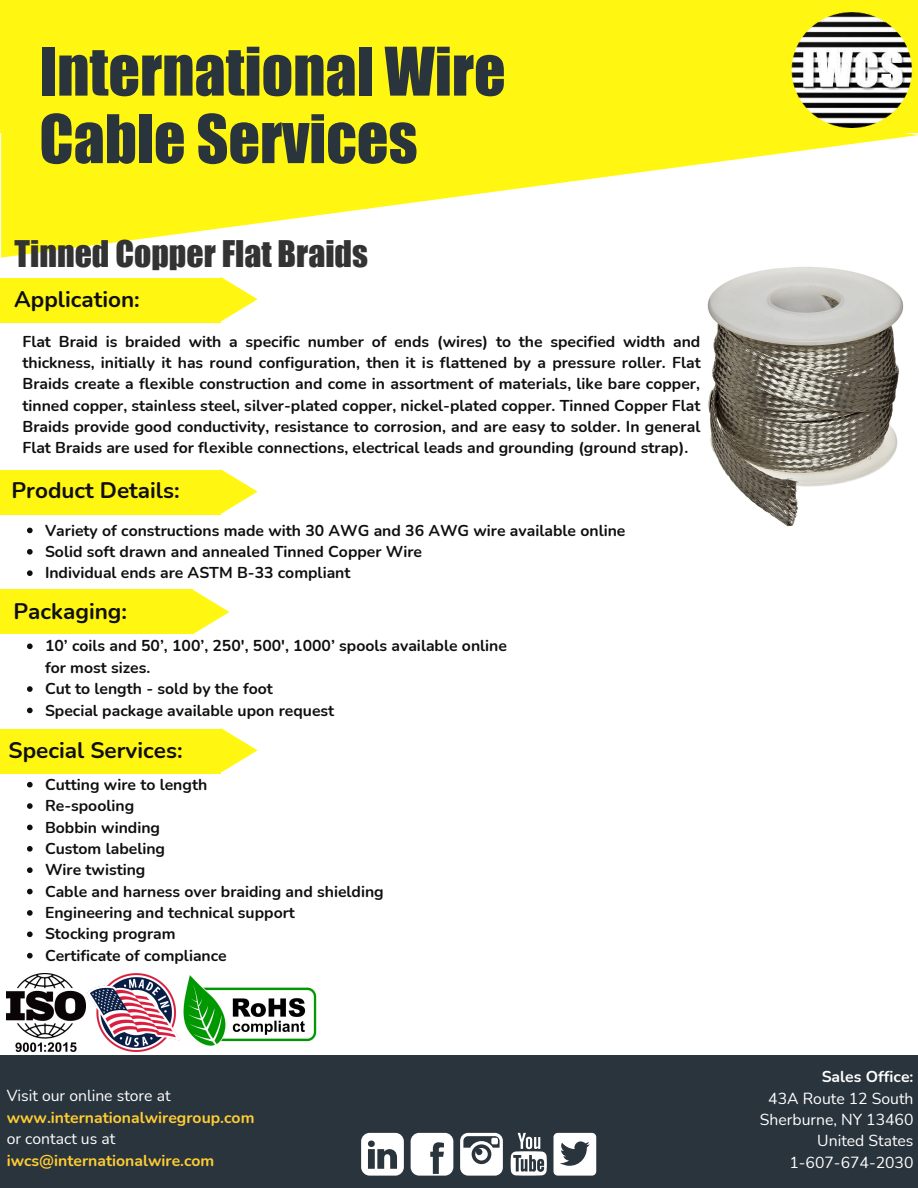
<style>
.page{position:relative;width:918px;height:1188px;background:#fff}
.page>*{position:absolute;margin:0;border:0;box-sizing:border-box;transform-origin:0 0}
.t1{font:61.8px/67.5px "Impact";color:#2a343d}
.t2{font:33.75px "Impact";color:#333}
.t3{font:700 22.5px "Nunito";color:#100f0f}
.t4{font:700 15.75px/21.3px "Nunito";color:#100f0f}
.t5{font:15.75px/21.3px "Nunito";color:#fff;text-align:right}
.t6{font:700 15.75px "Nunito";color:#ffce33}
.t7{font:700 15.75px "Nunito";color:#fff}
</style>
<div class="page">
<div style="left:0;top:278px;width:221px;height:45px;background:#fff712"></div>
<svg style="left:220px;top:277px;width:38px;height:45px"></svg>
<div style="left:0;top:470px;width:221px;height:45px;background:#fff712"></div>
<svg style="left:220px;top:469px;width:38px;height:45px"></svg>
<div style="left:0;top:589px;width:192px;height:45px;background:#fff712"></div>
<svg style="left:192px;top:590px;width:38px;height:44px"></svg>
<svg style="left:1px;top:133px;width:917px;height:125px"></svg>
<div style="left:0;top:0;width:918px;height:133px;background:#fff712"></div>
<div style="left:0;top:1055px;width:918px;height:133px;background:#2a343d"></div>
<img style="left:791px;top:12px;width:121px;height:115px">
<svg style="left:361px;top:1133px;width:43px;height:43px"></svg>
<svg style="left:411px;top:1133px;width:42px;height:43px;background:#d9dbdd"></svg>
<svg style="left:554px;top:1133px;width:42px;height:43px"></svg>
<svg style="left:460px;top:1133px;width:43px;height:43px"></svg>
<svg style="left:511px;top:1133px;width:36px;height:43px"></svg>
<svg style="left:27px;top:528px;width:6px;height:5px"></svg>
<svg style="left:27px;top:549px;width:6px;height:6px"></svg>
<svg style="left:27px;top:570px;width:6px;height:6px"></svg>
<svg style="left:27px;top:644px;width:6px;height:5px"></svg>
<svg style="left:27px;top:686px;width:6px;height:6px"></svg>
<svg style="left:27px;top:708px;width:6px;height:5px"></svg>
<div style="left:0;top:729px;width:221px;height:45px;background:#fff712"></div>
<svg style="left:220px;top:728px;width:38px;height:45px"></svg>
<svg style="left:27px;top:782px;width:6px;height:6px"></svg>
<svg style="left:27px;top:803px;width:6px;height:6px"></svg>
<svg style="left:27px;top:825px;width:6px;height:5px"></svg>
<svg style="left:27px;top:846px;width:6px;height:6px"></svg>
<svg style="left:27px;top:867px;width:6px;height:6px"></svg>
<svg style="left:27px;top:889px;width:6px;height:5px"></svg>
<svg style="left:27px;top:910px;width:6px;height:6px"></svg>
<svg style="left:27px;top:932px;width:6px;height:5px"></svg>
<svg style="left:27px;top:953px;width:6px;height:5px"></svg>
<img style="left:88px;top:973px;width:92px;height:79px">
<img style="left:183px;top:975px;width:134px;height:71px">
<img style="left:707px;top:267px;width:197px;height:260px">
<img style="left:7px;top:973px;width:79px;height:79px">
<h1 class="t1" style="left:39px;top:36px;width:468px">International Wire<br>Cable Services</h1>
<h2 class="t2" style="left:15px;top:227px;width:355px">Tinned Copper Flat Braids</h2>
<h3 class="t3" style="left:14px;top:283px;width:127px">Application:</h3>
<p class="t4" style="left:23px;top:330px;width:680px;text-align:justify">Flat Braid is braided with a specific number of ends (wires) to the specified width and thickness, initially it has round configuration, then it is flattened by a pressure roller. Flat Braids create a flexible construction and come in assortment of materials, like bare copper, tinned copper, stainless steel, silver-plated copper, nickel-plated copper. Tinned Copper Flat Braids provide good conductivity, resistance to corrosion, and are easy to solder. In general Flat Braids are used for flexible connections, electrical leads and grounding (ground strap).</p>
<h3 class="t3" style="left:12px;top:475px;width:170px">Product Details:</h3>
<p class="t4" style="left:45px;top:519px;width:582px">Variety of constructions made with 30 AWG and 36 AWG wire available online<br>Solid soft drawn and annealed Tinned Copper Wire<br>Individual ends are ASTM B-33 compliant</p>
<h3 class="t3" style="left:14px;top:595px;width:115px">Packaging:</h3>
<p class="t4" style="left:45px;top:635px;width:464px">10’ coils and 50’, 100’, 250', 500', 1000’ spools available online for most sizes.<br>Cut to length - sold by the foot<br>Special package available upon request</p>
<h3 class="t3" style="left:9px;top:735px;width:176px">Special Services:</h3>
<p class="t4" style="left:45px;top:773px;width:340px">Cutting wire to length<br>Re-spooling<br>Bobbin winding<br>Custom labeling<br>Wire twisting<br>Cable and harness over braiding and shielding<br>Engineering and technical support<br>Stocking program<br>Certificate of compliance</p>
<p class="t5" style="left:7px;top:1085px;width:165px">Visit our online store at</p>
<p class="t6" style="left:7px;top:1106px;width:249px">www.internationalwiregroup.com</p>
<p class="t5" style="left:7px;top:1127px;width:110px">or contact us at</p>
<p class="t6" style="left:7px;top:1149px;width:209px">iwcs@internationalwire.com</p>
<p class="t7" style="left:822px;top:1066px;width:93px">Sales Office:</p>
<p class="t5" style="left:760px;top:1087px;width:155px">43A Route 12 South<br>Sherburne, NY 13460<br>United States<br>1-607-674-2030</p>
</div>
